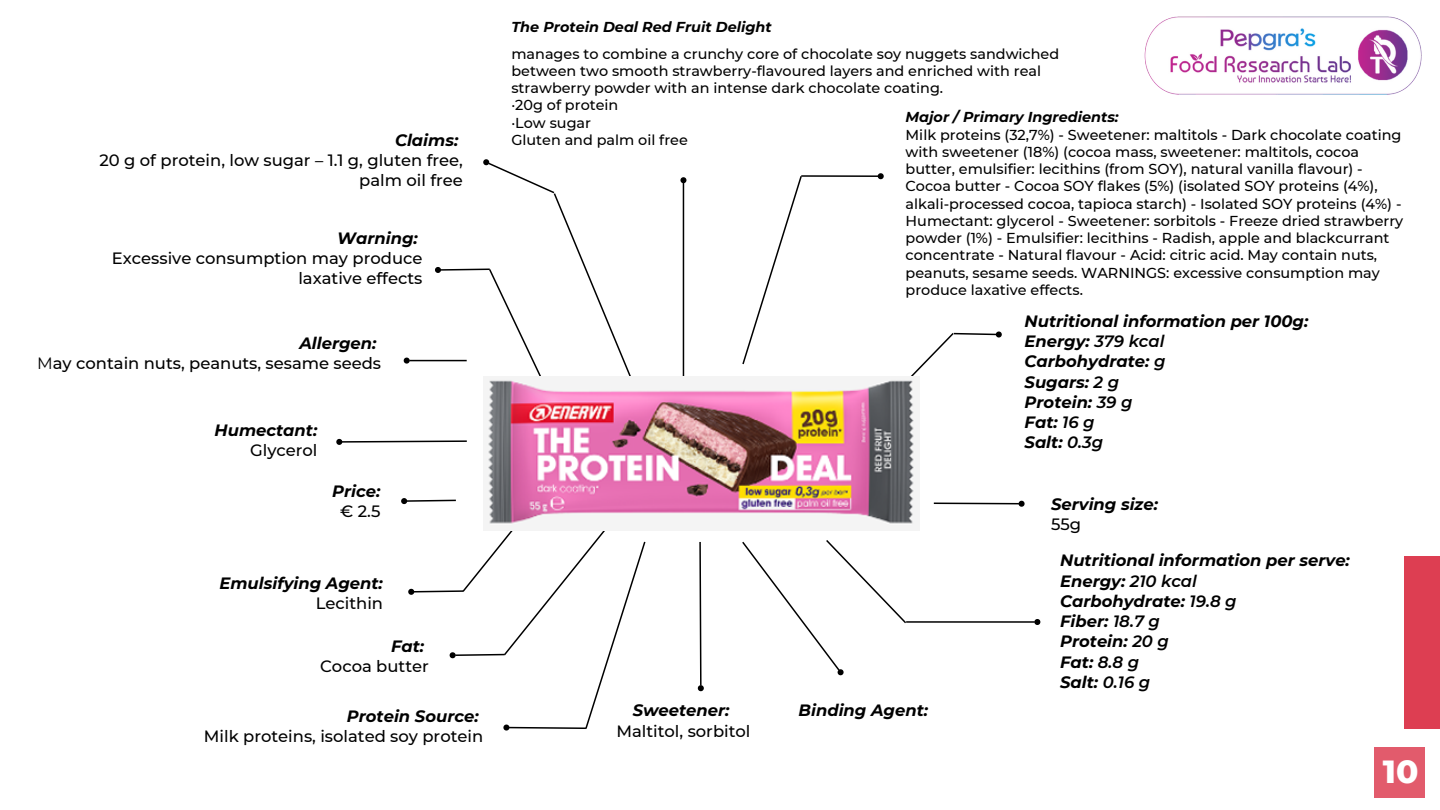
<style>
.page{position:relative;width:1440px;height:810px;background:#fff}
.page>*{position:absolute;margin:0;border:0;box-sizing:border-box;transform-origin:0 0}
.t1{font:800 32.7px "Montserrat";color:#fff}
.t2{font:italic 700 16.4px/20.2px "Montserrat";color:#000}
.t3{font:500 16.4px/20.2px "Montserrat";color:#000;text-align:right}
.t4{font:500 14.4px/17.2px "Montserrat";color:#000}
.t5{font:italic 700 14.4px "Montserrat";color:#000}
.s1{font-weight:700;font-style:italic}
.s2{font-weight:400}
.s3{font-weight:600}
</style>
<div class="page">
<div style="left:1404px;top:556px;width:36px;height:173px;background:#dd3e52"></div>
<img style="left:1144px;top:16px;width:278px;height:79px">
<div style="left:1375px;top:747px;width:50px;height:51px;background:#e25b6c"></div>
<hr style="left:683px;top:183px;width:1px;height:200px;background:#000">
<svg style="left:680px;top:177px;width:7px;height:7px"></svg>
<svg style="left:697px;top:542px;width:7px;height:150px"></svg>
<hr style="left:801px;top:175px;width:77px;height:2px;background:#000">
<svg style="left:877px;top:173px;width:7px;height:7px"></svg>
<svg style="left:933px;top:500px;width:92px;height:7px"></svg>
<hr style="left:906px;top:621px;width:129px;height:2px;background:#000">
<svg style="left:1033px;top:619px;width:8px;height:6px"></svg>
<svg style="left:742px;top:175px;width:61px;height:190px"></svg>
<svg style="left:904px;top:331px;width:98px;height:46px"></svg>
<svg style="left:401px;top:498px;width:245px;height:233px"></svg>
<svg style="left:336px;top:438px;width:131px;height:7px"></svg>
<hr style="left:409px;top:360px;width:58px;height:1px;background:#000">
<svg style="left:403px;top:357px;width:8px;height:7px"></svg>
<svg style="left:434px;top:159px;width:201px;height:218px"></svg>
<svg style="left:742px;top:540px;width:166px;height:136px"></svg>
<img style="left:483px;top:377px;width:437px;height:154px">
<p class="t2" style="left:395px;top:130px;width:65px">Claims:</p>
<p class="t3" style="left:99px;top:150px;width:365px">20 g of protein, low sugar – 1.1 g, gluten free, palm oil free</p>
<p class="t2" style="left:337px;top:228px;width:82px">Warning:</p>
<p class="t3" style="left:112px;top:248px;width:312px">Excessive consumption may produce laxative effects</p>
<p class="t3" style="left:37px;top:333px;width:345px"><span class="s1">Allergen:<br></span><span class="s2">M</span>ay contain nuts, peanuts, sesame seeds</p>
<p class="t2" style="left:215px;top:420px;width:104px">Humectant:</p>
<p class="t3" style="left:250px;top:440px;width:69px">Glycerol</p>
<p class="t2" style="left:332px;top:481px;width:50px">Price:</p>
<p class="t3" style="left:340px;top:501px;width:42px">€ 2.5</p>
<p class="t2" style="left:219px;top:573px;width:165px">Emulsifying Agent:</p>
<p class="t3" style="left:316px;top:593px;width:69px">Lecithin</p>
<p class="t2" style="left:391px;top:636px;width:35px">Fat:</p>
<p class="t3" style="left:320px;top:656px;width:110px">Cocoa butter</p>
<p class="t2" style="left:347px;top:706px;width:133px">Protein Source:</p>
<p class="t3" style="left:204px;top:726px;width:281px">Milk proteins, isolated soy protein</p>
<p class="t5" style="left:511px;top:18px;width:262px">The Protein Deal Red Fruit Delight</p>
<p class="t4" style="left:511px;top:45px;width:549px">manages to combine a crunchy core of chocolate soy nuggets sandwiched between two smooth strawberry-flavoured layers and enriched with real strawberry powder with an intense dark chocolate coating.<br>·20g of protein<br>·Low sugar<br>Gluten and palm oil free</p>
<p class="t5" style="left:906px;top:108px;width:215px">Major / Primary Ingredients:</p>
<p class="t4" style="left:906px;top:126px;width:499px">Milk proteins (32,7%) - Sweetener: maltitols - Dark chocolate coating with sweetener (18%) (cocoa mass, sweetener: maltitols, cocoa butter, emulsifier: lecithins (from SOY), natural vanilla flavour) - Cocoa butter - Cocoa SOY flakes (5%) (isolated SOY proteins (4%), alkali-processed cocoa, tapioca starch) - Isolated SOY proteins (4%) - Humectant: glycerol - Sweetener: sorbitols - Freeze dried strawberry powder (1%) - Emulsifier: lecithins - Radish, apple and blackcurrant concentrate - Natural flavour - Acid: citric acid. May contain nuts, peanuts, sesame seeds. WARNINGS: excessive consumption may produce laxative effects.</p>
<p class="t2" style="left:1025px;top:311px;width:285px">Nutritional information per 100g:<br>Energy: <span class="s3">379 kcal<br></span>Carbohydrate: <span class="s3">g<br></span>Sugars: <span class="s3">2 g<br></span>Protein: <span class="s3">39 g<br></span>Fat: <span class="s3">16 g<br></span>Salt: <span class="s3">0.3g</span></p>
<p class="t2" style="left:1051px;top:494px;width:109px">Serving size:</p>
<p class="t3" style="left:1051px;top:514px;width:32px">55g</p>
<p class="t2" style="left:633px;top:700px;width:98px">Sweetener:</p>
<p class="t3" style="left:616px;top:721px;width:136px">Maltitol, sorbitol</p>
<p class="t2" style="left:799px;top:700px;width:131px">Binding Agent:</p>
<p class="t2" style="left:1060px;top:550px;width:291px">Nutritional information per serve:<br>Energy: <span class="s3">210 kcal<br></span>Carbohydrate: <span class="s3">19.8 g<br></span>Fiber: <span class="s3">18.7 g<br></span>Protein: <span class="s3">20 g<br></span>Fat: <span class="s3">8.8 g<br></span>Salt: <span class="s3">0.16 g</span></p>
<h1 class="t1" style="left:1383px;top:751px;width:37px">10</h1>
</div>
